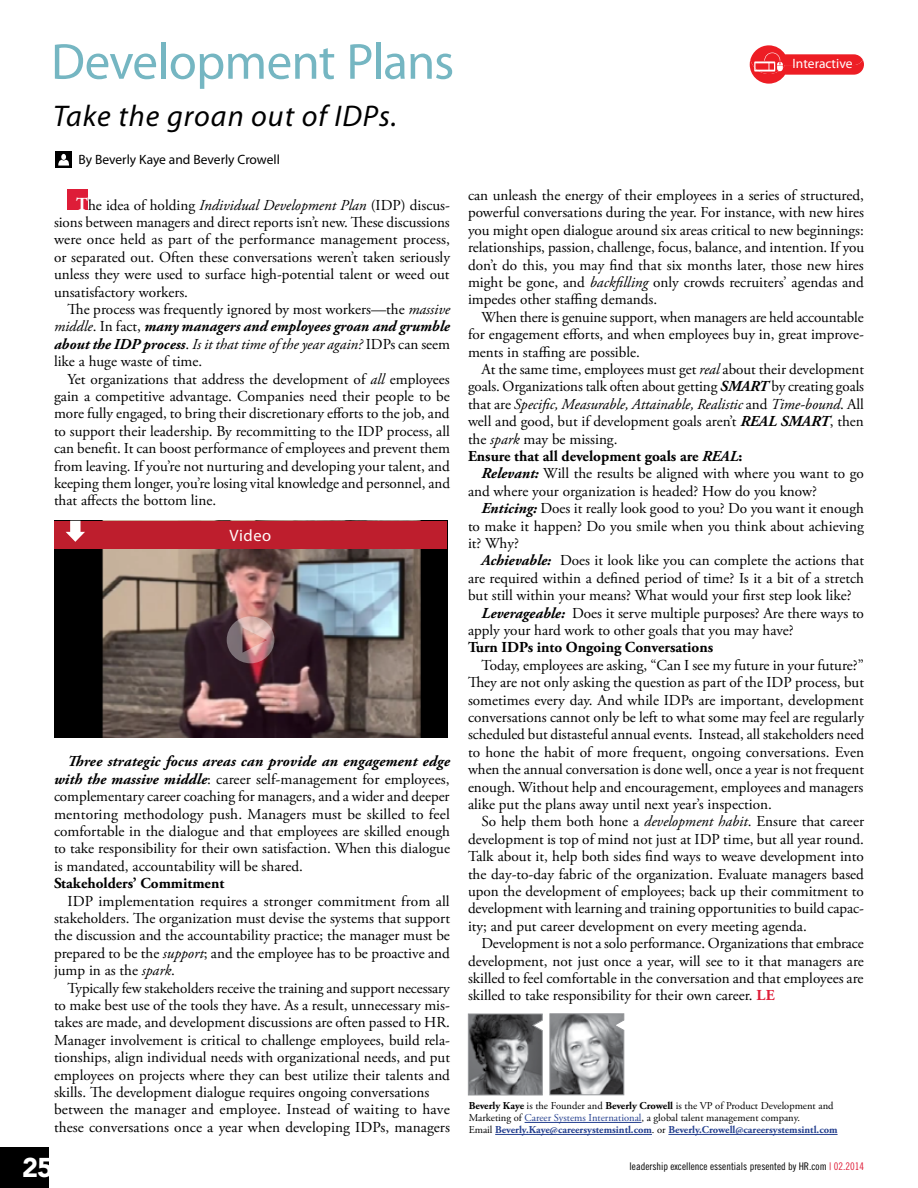
<style>
.page{position:relative;width:918px;height:1188px;background:#fff}
.page>*{position:absolute;margin:0;border:0;box-sizing:border-box;transform-origin:0 0}
.t1{font:51px "Myriad Pro";letter-spacing:-.015em;color:#75b6c2}
.t2{font:italic 30px "Myriad Pro";letter-spacing:.035em;color:#000}
.t3{font:900 27px "Avenir LT Std";color:#fff}
.t4{font:16.5px "Myriad Pro";letter-spacing:.035em;color:#fffbf9}
.t5{font:15.15px/17.4px "Adobe Garamond Pro";color:#000;text-align:justify}
.t6{font:700 15.15px "Adobe Garamond Pro";color:#000}
.t7{font:13.5px "Myriad Pro";color:#000}
.t8{font:13.5px "Myriad Pro";color:#fff}
.t9{font:10.5px/12px "Adobe Garamond Pro";color:#000}
.t10{font:10.5px "Trade Gothic LT Std Cn 18";color:#000}
.s1{font-weight:700;font-size:18.3px;color:#fff}
.s2{font-style:italic}
.s3{font-weight:700;font-style:italic}
.s4{font-weight:700}
.s5{font-weight:700;color:#de1d38}
.s6{color:#25408f}
.s7{font-weight:700;color:#25408f}
.s8{color:#de1d38}
</style>
<div class="page">
<div style="left:0;top:1148px;width:49px;height:40px;background:#000"></div>
<div style="left:56px;top:151px;width:16px;height:17px;background:#000"></div>
<svg style="left:58px;top:154px;width:12px;height:12px"></svg>
<svg style="left:750px;top:45px;width:114px;height:39px"></svg>
<div style="left:68px;top:189px;width:20px;height:21px;background:#de1d38"></div>
<svg style="left:468px;top:1014px;width:75px;height:81px;background:#666769"></svg>
<hr style="left:525px;top:1122px;width:117px;height:1px;background:#25408f">
<hr style="left:495px;top:1134px;width:157px;height:1px;background:#25408f">
<hr style="left:668px;top:1134px;width:170px;height:1px;background:#25408f">
<svg style="left:550px;top:1013px;width:74px;height:82px;background:#98999b"></svg>
<img style="left:54px;top:548px;width:393px;height:190px">
<svg style="left:227px;top:616px;width:47px;height:47px;background:#9f787a"></svg>
<div style="left:54px;top:521px;width:393px;height:27px;background:#be1e2d"></div>
<svg style="left:66px;top:521px;width:19px;height:21px"></svg>
<h1 class="t1" style="left:51px;top:30px;width:405px">Development Plans</h1>
<h2 class="t2" style="left:53px;top:97px;width:345px">Take the groan out of IDPs.</h2>
<p class="t7" style="left:78px;top:151px;width:203px">By Beverly Kaye and Beverly Crowell</p>
<p class="t5" style="left:54px;top:197px;width:398px;text-indent:22px"><span class="s1">T</span>he idea of holding <span class="s2">Individual Development Plan</span> (IDP) discus&shy;sions between managers and direct reports isn’t new. These discussions were once held as part of the performance management process, or separated out. Often these conversations weren’t taken seriously unless they were used to surface high-potential talent or weed out unsatisfactory workers.</p>
<p class="t5" style="left:54px;top:301px;width:398px;text-indent:14px">The process was frequently ignored by most workers—the <span class="s2">massive middle</span>. In fact, <span class="s3">many managers and employees groan and grumble about the IDP process</span>. <span class="s2">Is it that time of the year again?</span> IDPs can seem like a huge waste of time.</p>
<p class="t5" style="left:54px;top:371px;width:398px;text-indent:14px">Yet organizations that address the development of <span class="s2">all</span> employees gain a competitive advantage. Companies need their people to be more fully engaged, to bring their discretionary efforts to the job, and to support their leadership. By recommitting to the IDP process, all can benefit. It can boost performance of employees and prevent them from leaving. If you’re not nurturing and developing your talent, and keeping them longer, you’re losing vital knowledge and personnel, and that affects the bottom line.</p>
<p class="t4" style="left:230px;top:525px;width:43px">Video</p>
<p class="t5" style="left:54px;top:753px;width:398px;text-indent:14px"><span class="s3">Three strategic focus areas can provide an engagement edge with the massive middle</span>: career self-management for employees, complementary career coaching for managers, and a wider and deeper mentoring methodology push. Managers must be skilled to feel comfortable in the dialogue and that employees are skilled enough to take responsibility for their own satisfaction. When this dialogue is mandated, accountability will be shared.</p>
<p class="t6" style="left:54px;top:875px;width:172px">Stakeholders’ Commitment</p>
<p class="t5" style="left:54px;top:893px;width:398px;text-indent:14px">IDP implementation requires a stronger commitment from all stakeholders. The organization must devise the systems that support the discussion and the accountability practice; the manager must be prepared to be the <span class="s2">support</span>; and the employee has to be proactive and jump in as the <span class="s2">spark</span>.</p>
<p class="t5" style="left:54px;top:980px;width:398px;text-align:left;text-indent:14px">Typically few stakeholders receive the training and support necessary to make best use of the tools they have. As a result, unnecessary mis&shy;takes are made, and development discussions are often passed to HR.<br>Manager involvement is critical to challenge employees, build rela&shy;tionships, align individual needs with organizational needs, and put employees on projects where they can best utilize their talents and skills. The development dialogue requires ongoing conversations between the manager and employee. Instead of waiting to have these conversations once a year when developing IDPs, managers</p>
<p class="t8" style="left:793px;top:56px;width:61px">Interactive</p>
<p class="t5" style="left:468px;top:187px;width:398px">can unleash the energy of their employees in a series of structured, powerful conversations during the year. For instance, with new hires you might open dialogue around six areas critical to new beginnings: relationships, passion, challenge, focus, balance, and intention. If you don’t do this, you may find that six months later, those new hires might be gone, and <span class="s2">backfilling</span> only crowds recruiters’ agendas and impedes other staffing demands.</p>
<p class="t5" style="left:468px;top:309px;width:397px;text-indent:14px">When there is genuine support, when managers are held accountable for engagement efforts, and when employees buy in, great improve&shy;ments in staffing are possible.</p>
<p class="t5" style="left:468px;top:361px;width:398px;text-align:left;text-indent:14px">At the same time, employees must get <span class="s2">real</span> about their development goals. Organizations talk often about getting <span class="s3">SMART</span> by creating goals that are <span class="s2">Specific, Measurable, Attainable, Realistic</span> and <span class="s2">Time-bound</span>. All well and good, but if development goals aren’t <span class="s3">REAL SMART</span>, then the <span class="s2">spark</span> may be missing.<br><span class="s4">Ensure that all development goals are</span> <span class="s3">REAL</span><span class="s4">:</span></p>
<p class="t5" style="left:468px;top:465px;width:398px;text-indent:14px"><span class="s3">Relevant:</span> Will the results be aligned with where you want to go and where your organization is headed? How do you know?</p>
<p class="t5" style="left:468px;top:500px;width:398px;text-indent:14px"><span class="s3">Enticing:</span> Does it really look good to you? Do you want it enough to make it happen? Do you smile when you think about achieving it? Why?</p>
<p class="t5" style="left:482px;top:552px;width:384px"><span class="s3">Achievable:</span> Does it look like you can complete the actions that</p>
<p class="t5" style="left:468px;top:570px;width:397px">are required within a defined period of time? Is it a bit of a stretch</p>
<p class="t5" style="left:468px;top:587px;width:385px">but still within your means? What would your first step look like?</p>
<p class="t5" style="left:482px;top:605px;width:384px"><span class="s3">Leverageable:</span> Does it serve multiple purposes? Are there ways to</p>
<p class="t5" style="left:468px;top:622px;width:327px">apply your hard work to other goals that you may have?</p>
<p class="t6" style="left:468px;top:639px;width:247px">Turn IDPs into Ongoing Conversations</p>
<p class="t5" style="left:468px;top:657px;width:398px;text-indent:14px">Today, employees are asking, “Can I see my future in your future?” They are not only asking the question as part of the IDP process, but sometimes every day. And while IDPs are important, development conversations cannot only be left to what some may feel are regularly scheduled but distasteful annual events. Instead, all stakeholders need to hone the habit of more frequent, ongoing conversations. Even when the annual conversation is done well, once a year is not frequent enough. Without help and encouragement, employees and managers alike put the plans away until next year’s inspection.</p>
<p class="t5" style="left:468px;top:813px;width:398px;text-indent:14px">So help them both hone a <span class="s2">development habit</span>. Ensure that career development is top of mind not just at IDP time, but all year round.<br>Talk about it, help both sides find ways to weave development into the day-to-day fabric of the organization. Evaluate managers based upon the development of employees; back up their commitment to development with learning and training opportunities to build capac&shy;ity; and put career development on every meeting agenda.</p>
<p class="t5" style="left:468px;top:935px;width:397px;text-indent:14px">Development is not a solo performance. Organizations that embrace development, not just once a year, will see to it that managers are skilled to feel comfortable in the conversation and that employees are skilled to take responsibility for their own career. <span class="s5">LE</span></p>
<p class="t9" style="left:469px;top:1100px;width:370px"><span class="s4">Beverly Kaye</span> is the Founder and <span class="s4">Beverly Crowell</span> is the VP of Product Development and<br>Marketing of <span class="s6">Career Systems International</span>, a global talent management company.<br>Email <span class="s7">Beverly.Kaye@careersystemsintl.com</span>. or <span class="s7">Beverly.Crowell@careersystemsintl.com</span></p>
<h3 class="t3" style="left:22px;top:1151px;width:32px">25</h3>
<p class="t10" style="left:630px;top:1160px;width:236px">leadership excellence essentials presented by HR.com <span class="s8">| 02.2014</span></p>
</div>
